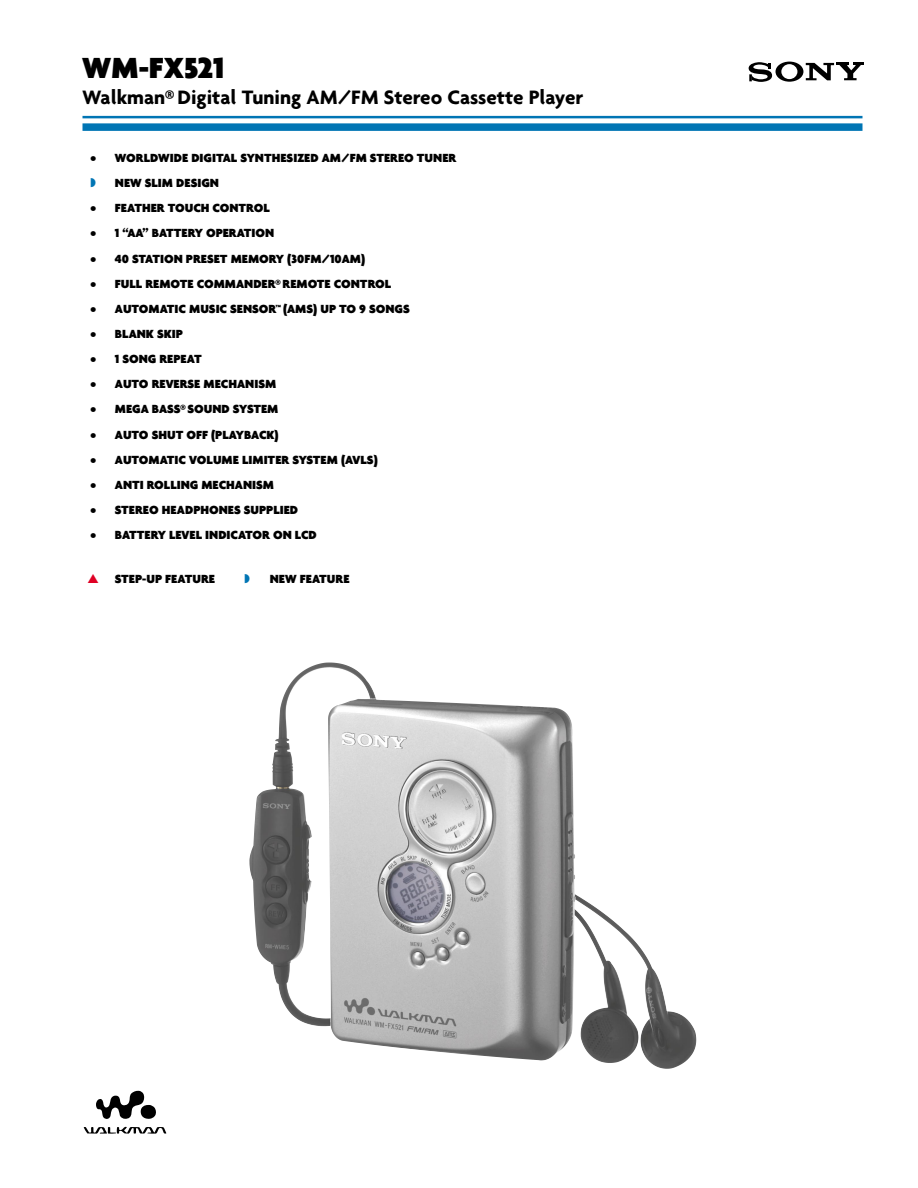
<style>
.page{position:relative;width:918px;height:1188px;background:#fff}
.page>*{position:absolute;margin:0;border:0;box-sizing:border-box;transform-origin:0 0}
.t1{font:900 31.5px "Agenda";color:#000}
.t2{font:700 21px "Agenda";color:#000}
.t3{font:900 12.75px "Agenda";color:#000}
.s1{color:#df0024}
</style>
<div class="page">
<svg style="left:749px;top:62px;width:115px;height:20px"></svg>
<hr style="left:82px;top:116px;width:780px;height:2px;background:#0075b4">
<div style="left:82px;top:123px;width:780px;height:8px;background:#0075b4"></div>
<svg style="left:96px;top:1091px;width:60px;height:28px"></svg>
<svg style="left:84px;top:1126px;width:82px;height:8px"></svg>
<img style="left:272px;top:663px;width:424px;height:406px">
<h1 class="t1" style="left:82px;top:55px;width:143px">WM-FX521</h1>
<h2 class="t2" style="left:82px;top:89px;width:503px">Walkman® Digital Tuning AM/FM Stereo Cassette Player</h2>
<p class="t3" style="left:90px;top:153px;width:367px">• WORLDWIDE DIGITAL SYNTHESIZED AM/FM STEREO TUNER</p>
<p class="t3" style="left:115px;top:178px;width:106px">NEW SLIM DESIGN</p>
<p class="t3" style="left:90px;top:203px;width:181px">• FEATHER TOUCH CONTROL</p>
<p class="t3" style="left:90px;top:228px;width:185px">• 1 “AA” BATTERY OPERATION</p>
<p class="t3" style="left:90px;top:253px;width:276px">• 40 STATION PRESET MEMORY (30FM/10AM)</p>
<p class="t3" style="left:90px;top:278px;width:302px">• FULL REMOTE COMMANDER® REMOTE CONTROL</p>
<p class="t3" style="left:90px;top:304px;width:321px">• AUTOMATIC MUSIC SENSOR™ (AMS) UP TO 9 SONGS</p>
<p class="t3" style="left:90px;top:329px;width:94px">• BLANK SKIP</p>
<p class="t3" style="left:90px;top:354px;width:113px">• 1 SONG REPEAT</p>
<p class="t3" style="left:90px;top:379px;width:187px">• AUTO REVERSE MECHANISM</p>
<p class="t3" style="left:90px;top:404px;width:190px">• MEGA BASS® SOUND SYSTEM</p>
<p class="t3" style="left:90px;top:429px;width:190px">• AUTO SHUT OFF (PLAYBACK)</p>
<p class="t3" style="left:90px;top:454px;width:289px">• AUTOMATIC VOLUME LIMITER SYSTEM (AVLS)</p>
<p class="t3" style="left:90px;top:480px;width:185px">• ANTI ROLLING MECHANISM</p>
<p class="t3" style="left:90px;top:505px;width:209px">• STEREO HEADPHONES SUPPLIED</p>
<p class="t3" style="left:90px;top:530px;width:228px">• BATTERY LEVEL INDICATOR ON LCD</p>
<p class="t3" style="left:88px;top:573px;width:129px"><span class="s1">▲</span> STEP-UP FEATURE</p>
<p class="t3" style="left:270px;top:573px;width:81px">NEW FEATURE</p>
</div>
